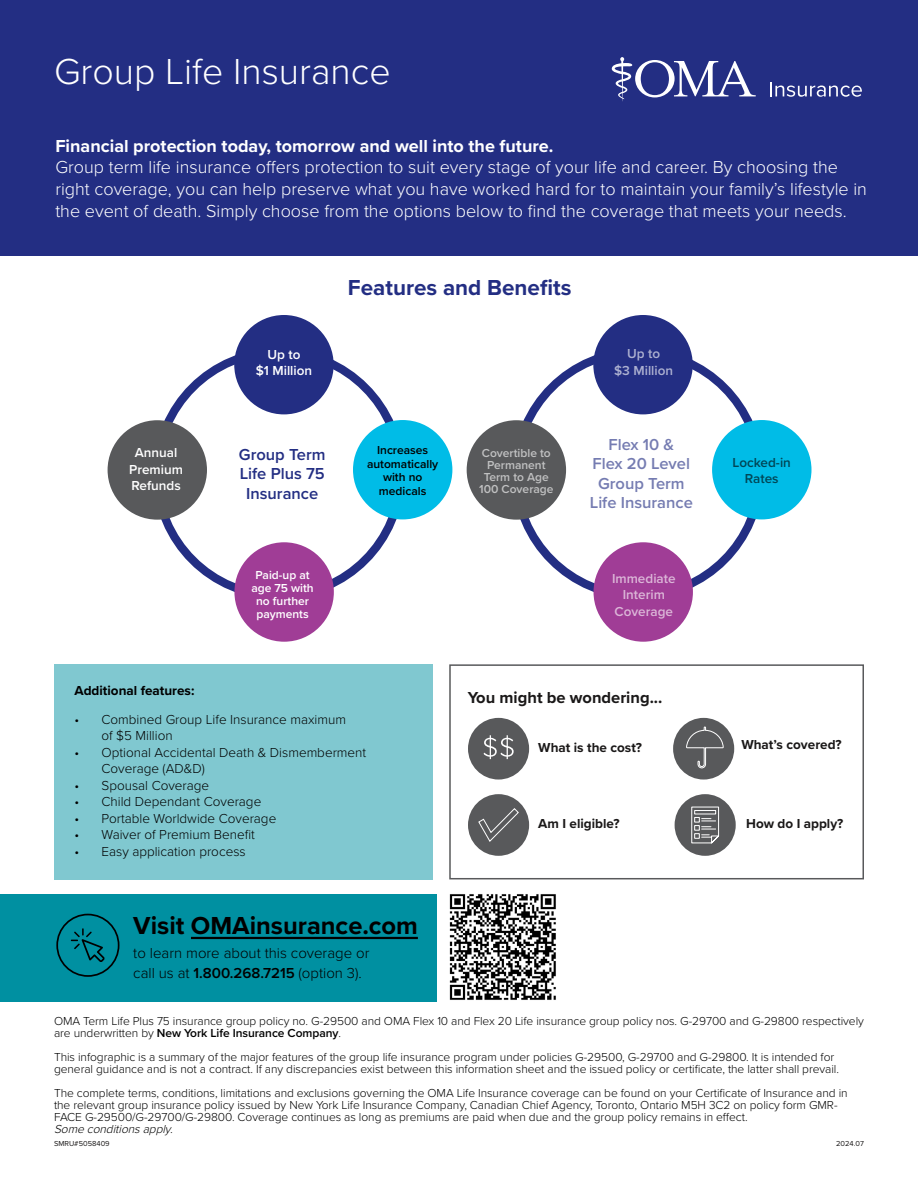
<style>
.page{position:relative;width:918px;height:1188px;background:#fff}
.page>*{position:absolute;margin:0;border:0;box-sizing:border-box;transform-origin:0 0}
.t1{font:300 37.5px "Proxima Nova";color:#fff}
.t2{font:700 25.5px "Proxima Nova";color:#000}
.t3{font:700 22.5px "Proxima Nova";color:#232e83}
.t4{font:300 18px/21.6px "Proxima Nova";color:#fff}
.t5{font:700 18px "Proxima Nova";color:#fff}
.t6{font:600 16.5px/19.5px "Proxima Nova";color:#232e83;text-align:center}
.t7{font:700 16.5px "Proxima Nova";color:#1a1818}
.t8{font:300 15px/19.5px "Proxima Nova";color:#000}
.t9{font:300 13.5px/16.5px "Proxima Nova";color:#000}
.t10{font:600 13.5px/16.5px "Proxima Nova";color:#fff;text-align:center}
.t11{font:700 13.5px "Proxima Nova";color:#1a1818}
.t12{font:700 13.5px "Proxima Nova";color:#000}
.t13{font:600 13.5px/16.5px "Proxima Nova";color:#000;text-align:center}
.t14{font:300 12px/12px "Proxima Nova";letter-spacing:-.005em;color:#000}
.t15{font:600 12px/12.8px "Proxima Nova";color:#fff;text-align:center}
.t16{font:600 12px/13.5px "Proxima Nova";color:#000;text-align:center}
.t17{font:italic 300 12px "Proxima Nova";color:#000}
.t18{font:7.5px "Proxima Nova";color:#1a1818}
.s1{font-weight:600}
</style>
<div class="page">
<div style="left:0;top:0;width:918px;height:255px;background:#232e83"></div>
<div style="left:234px;top:315px;width:100px;height:99px;background:#232e83;border-radius:50%"></div>
<div style="left:108px;top:420px;width:99px;height:100px;background:#58595b;border-radius:50%"></div>
<div style="left:234px;top:542px;width:100px;height:100px;background:#a03d96;border-radius:50%"></div>
<div style="left:353px;top:420px;width:99px;height:99px;background:#00bce7;border-radius:50%"></div>
<div style="left:593px;top:315px;width:100px;height:99px;background:#232e83;border-radius:50%"></div>
<div style="left:467px;top:420px;width:99px;height:100px;background:#58595b;border-radius:50%"></div>
<div style="left:594px;top:542px;width:99px;height:100px;background:#a03d96;border-radius:50%"></div>
<div style="left:712px;top:420px;width:99px;height:99px;background:#00bce7;border-radius:50%"></div>
<div style="left:54px;top:664px;width:379px;height:216px;background:#80c8d0"></div>
<div style="left:449px;top:664px;width:415px;height:215px;border:2px solid #58595b"></div>
<div style="left:673px;top:718px;width:61px;height:62px;background:#58595b;border-radius:50%"></div>
<svg style="left:686px;top:726px;width:38px;height:43px"></svg>
<div style="left:468px;top:718px;width:61px;height:62px;background:#58595b;border-radius:50%"></div>
<svg style="left:484px;top:735px;width:30px;height:24px"></svg>
<div style="left:675px;top:794px;width:61px;height:62px;background:#58595b;border-radius:50%"></div>
<svg style="left:691px;top:806px;width:29px;height:38px"></svg>
<div style="left:468px;top:794px;width:61px;height:62px;background:#58595b;border-radius:50%"></div>
<svg style="left:478px;top:808px;width:41px;height:34px"></svg>
<div style="left:0;top:894px;width:437px;height:107px;background:#0090a1"></div>
<svg style="left:71px;top:928px;width:34px;height:34px"></svg>
<div style="left:56px;top:914px;width:63px;height:63px;border:2px solid #000;border-radius:50%"></div>
<svg style="left:770px;top:82px;width:92px;height:15px"></svg>
<svg style="left:612px;top:57px;width:144px;height:44px"></svg>
<img style="left:449px;top:894px;width:107px;height:106px">
<hr style="left:191px;top:937px;width:227px;height:2px;background:#000">
<h1 class="t1" style="left:54px;top:43px;width:338px">Group Life Insurance</h1>
<h3 class="t5" style="left:55px;top:132px;width:500px">Financial protection today, tomorrow and well into the future.</h3>
<p class="t4" style="left:55px;top:156px;width:813px">Group term life insurance offers protection to suit every stage of your life and career. By choosing the right coverage, you can help preserve what you have worked hard for to maintain your family’s lifestyle in the event of death. Simply choose from the options below to find the coverage that meets your needs.</p>
<p class="t10" style="left:256px;top:346px;width:58px">Up to<br>$1 Million</p>
<h3 class="t3" style="left:348px;top:271px;width:225px">Features and Benefits</h3>
<p class="t10" style="left:614px;top:345px;width:61px">Up to<br>$3 Million</p>
<p class="t10" style="left:129px;top:444px;width:55px">Annual<br>Premium<br>Refunds</p>
<p class="t16" style="left:367px;top:443px;width:73px">Increases automatically with no medicals</p>
<h3 class="t6" style="left:239px;top:444px;width:88px">Group Term<br>Life Plus 75<br>Insurance</h3>
<p class="t15" style="left:479px;top:447px;width:76px;line-height:12px">Covertible to<br>Permanent<br>Term to Age<br>100 Coverage</p>
<h3 class="t6" style="left:590px;top:434px;width:105px">Flex 10 &amp;<br>Flex 20 Level<br>Group Term<br>Life Insurance</h3>
<p class="t15" style="left:251px;top:569px;width:64px">Paid-up at age 75 with no further payments</p>
<p class="t10" style="left:612px;top:569px;width:65px">Immediate<br>Interim<br>Coverage</p>
<p class="t13" style="left:733px;top:454px;width:60px">Locked-in<br>Rates</p>
<p class="t12" style="left:75px;top:680px;width:121px">Additional features:</p>
<p class="t9" style="left:102px;top:710px;width:246px;text-indent:-27px">• Combined Group Life Insurance maximum of $5 Million</p>
<p class="t9" style="left:102px;top:743px;width:266px;text-indent:-27px">• Optional Accidental Death &amp; Dismemberment<br>Coverage (AD&amp;D)</p>
<p class="t9" style="left:75px;top:776px;width:136px">• Spousal Coverage</p>
<p class="t9" style="left:75px;top:793px;width:188px">• Child Dependant Coverage</p>
<p class="t9" style="left:75px;top:809px;width:203px">• Portable Worldwide Coverage</p>
<p class="t9" style="left:75px;top:826px;width:182px">• Waiver of Premium Benefit</p>
<p class="t9" style="left:75px;top:842px;width:173px">• Easy application process</p>
<h3 class="t7" style="left:468px;top:685px;width:196px">You might be wondering...</h3>
<p class="t11" style="left:538px;top:737px;width:105px">What is the cost?</p>
<p class="t11" style="left:741px;top:734px;width:102px">What’s covered?</p>
<p class="t11" style="left:538px;top:814px;width:83px">Am I eligible?</p>
<p class="t11" style="left:746px;top:814px;width:99px">How do I apply?</p>
<h2 class="t2" style="left:133px;top:907px;width:286px">Visit OMAinsurance.com</h2>
<p class="t8" style="left:133px;top:943px;width:238px">to learn more about this coverage or call us at <span class="s1">1.800.268.7215</span> (option 3).</p>
<p class="t14" style="left:54px;top:1015px;width:812px">OMA Term Life Plus 75 insurance group policy no. G-29500 and OMA Flex 10 and Flex 20 Life insurance group policy nos. G-29700 and G-29800 respectively are underwritten by <span class="s1">New York Life Insurance Company</span>.</p>
<p class="t14" style="left:54px;top:1051px;width:787px">This infographic is a summary of the major features of the group life insurance program under policies G-29500, G-29700 and G-29800. It is intended for general guidance and is not a contract. If any discrepancies exist between this information sheet and the issued policy or certificate, the latter shall prevail.</p>
<p class="t14" style="left:54px;top:1087px;width:795px">The complete terms, conditions, limitations and exclusions governing the OMA Life Insurance coverage can be found on your Certificate of Insurance and in the relevant group insurance policy issued by New York Life Insurance Company, Canadian Chief Agency, Toronto, Ontario M5H 3C2 on policy form GMR-<br>FACE G-29500/G-29700/G-29800. Coverage continues as long as premiums are paid when due and the group policy remains in effect.</p>
<p class="t17" style="left:54px;top:1121px;width:124px">Someconditionsapply.</p>
<p class="t18" style="left:54px;top:1138px;width:57px">SMRU#5058409</p>
<p class="t18" style="left:836px;top:1138px;width:29px">2024.07</p>
</div>
